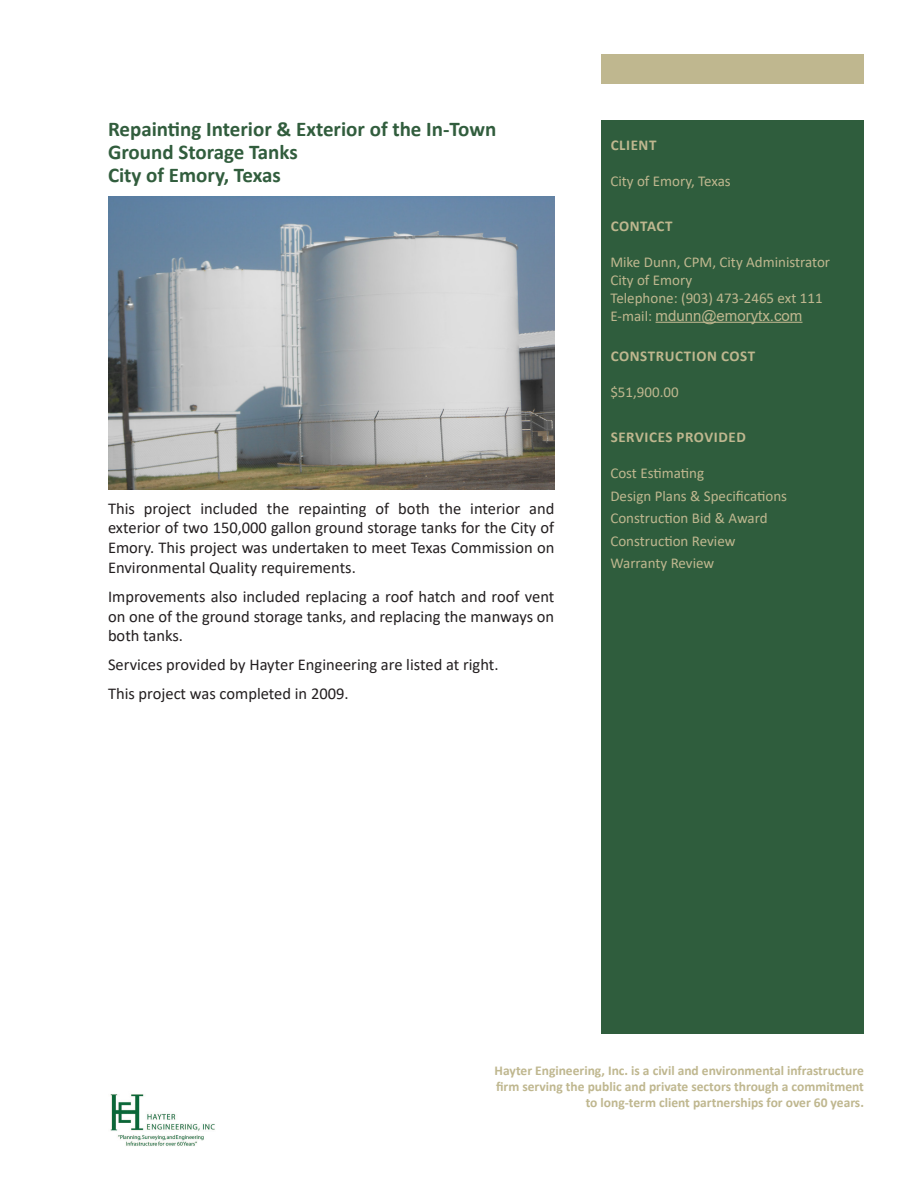
<style>
.page{position:relative;width:918px;height:1188px;background:#fff}
.page>*{position:absolute;margin:0;border:0;box-sizing:border-box;transform-origin:0 0}
.Header_for_Marketing{font:700 21px/23.1px "Calibri";color:#315d3d}
.Body_Text_for_Descri{font:16.5px/19.8px "Calibri";color:#231f20;text-align:justify}
.List_under_sub_headi{font:15px "Calibri";color:#bfb78f}
.Header_for_Green_blo{font:700 15px "Calibri";letter-spacing:.04em;color:#bfb78f}
.List_under_sub_headi-2{font:15px "Arial";color:#bfb78f}
.t1{font:700 13.5px/16.2px "Calibri";color:#bfb78f;text-align:right}
.s1{font-family:"Calibri"}
</style>
<div class="page">
<div style="left:602px;top:120px;width:262px;height:913px;background:#2f5d3d"></div>
<div style="left:602px;top:54px;width:262px;height:29px;background:#bfb78f"></div>
<img style="left:110px;top:1094px;width:105px;height:52px">
<img style="left:108px;top:196px;width:446px;height:293px">
<hr style="left:656px;top:322px;width:146px;height:1px;background:#bfb78f">
<p class="Header_for_Marketing" style="left:108px;top:117px;width:390px">Repainting Interior &amp; Exterior of the In-Town<br>Ground Storage Tanks</p>
<p class="Header_for_Marketing" style="left:108px;top:163px;width:174px">City of Emory, Texas</p>
<p class="Body_Text_for_Descri" style="left:108px;top:498px;width:448px">This project included the repainting of both the interior and exterior of two 150,000 gallon ground storage tanks for the City of Emory. This project was undertaken to meet Texas Commission on Environmental Quality requirements.</p>
<p class="Body_Text_for_Descri" style="left:108px;top:586px;width:448px">Improvements also included replacing a roof hatch and roof vent on one of the ground storage tanks, and replacing the manways on both tanks.</p>
<p class="Body_Text_for_Descri" style="left:108px;top:654px;width:392px">Services provided by Hayter Engineering are listed at right.</p>
<p class="Body_Text_for_Descri" style="left:108px;top:683px;width:242px">This project was completed in 2009.</p>
<p class="Header_for_Green_blo" style="left:611px;top:134px;width:47px">CLIENT</p>
<p class="List_under_sub_headi" style="left:610px;top:170px;width:122px">City of Emory, Texas</p>
<p class="Header_for_Green_blo" style="left:611px;top:215px;width:63px">CONTACT</p>
<p class="List_under_sub_headi" style="left:610px;top:251px;width:221px">Mike Dunn, CPM, City Administrator</p>
<p class="List_under_sub_headi" style="left:610px;top:269px;width:83px">City of Emory</p>
<p class="List_under_sub_headi" style="left:610px;top:287px;width:214px">Telephone: (903) 473-2465 ext 111</p>
<p class="List_under_sub_headi-2" style="left:610px;top:305px;width:194px"><span class="s1">E-mail:</span> mdunn@emorytx.com</p>
<p class="Header_for_Green_blo" style="left:611px;top:346px;width:146px">CONSTRUCTION COST</p>
<p class="List_under_sub_headi" style="left:610px;top:382px;width:70px">$51,900.00</p>
<p class="Header_for_Green_blo" style="left:611px;top:427px;width:137px">SERVICES PROVIDED</p>
<p class="List_under_sub_headi" style="left:610px;top:463px;width:95px">Cost Estimating</p>
<p class="List_under_sub_headi" style="left:610px;top:485px;width:178px">Design Plans &amp; Specifications</p>
<p class="List_under_sub_headi" style="left:610px;top:508px;width:159px">Construction Bid &amp; Award</p>
<p class="List_under_sub_headi" style="left:610px;top:530px;width:127px">Construction Review</p>
<p class="List_under_sub_headi" style="left:610px;top:553px;width:105px">Warranty Review</p>
<p class="t1" style="left:495px;top:1062px;width:371px">Hayter Engineering, Inc. is a civil and environmental infrastructure firm serving the public and private sectors through a commitment to long-term client partnerships for over 60 years.</p>
</div>
